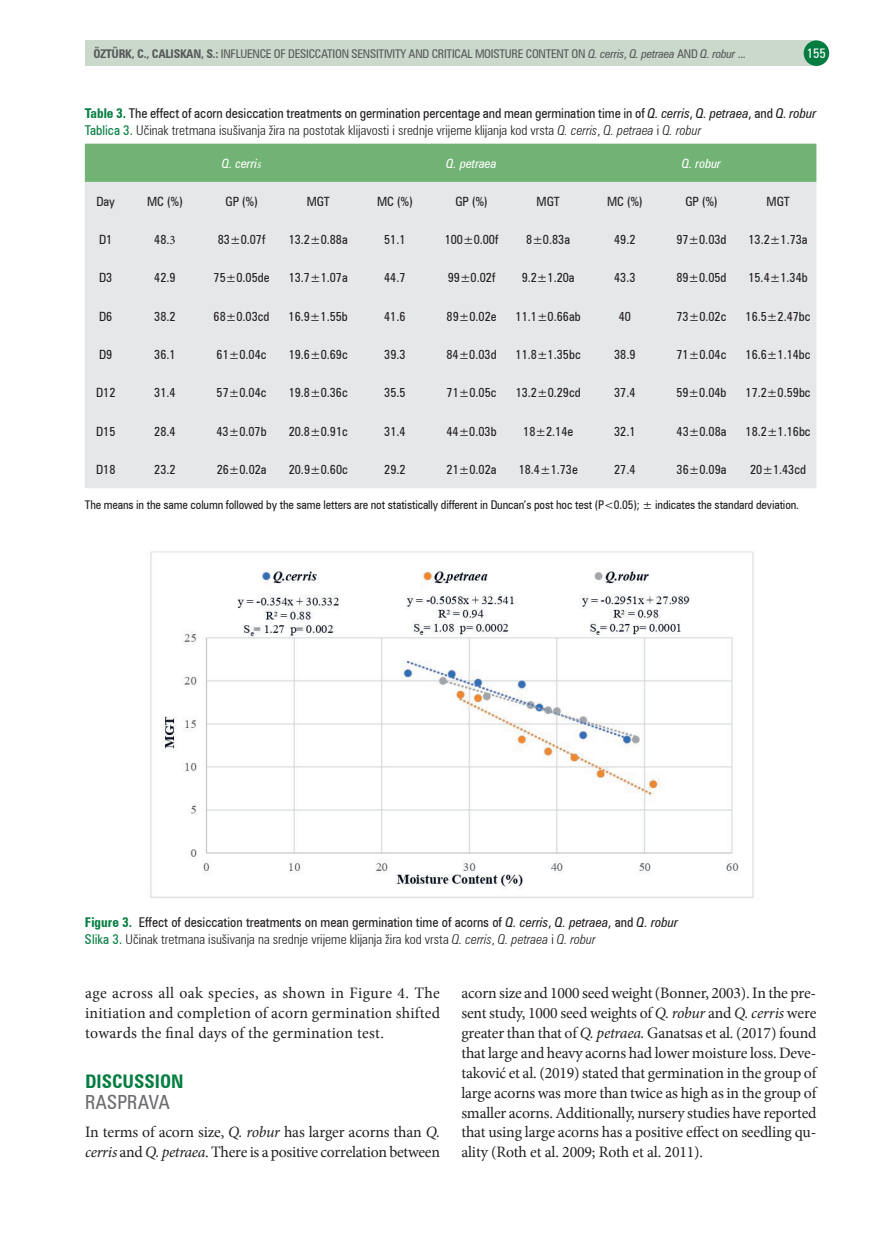
<style>
.page{position:relative;width:893px;height:1234px;background:#fff}
.page>*{position:absolute;margin:0;border:0;box-sizing:border-box;transform-origin:0 0}
.t1{font:condensed 19.5px "Zurich BT";color:#6c6d70}
.t2{font:700 condensed 18.75px "Zurich BT";color:#057d41}
.t3{font:15.75px/20px "Minion Pro";letter-spacing:-.01em;color:#231f20;text-align:justify}
.t4{font:condensed 13.5px/17.1px "Zurich BT";color:#231f20}
.t5{font:condensed 13.5px "Zurich BT";color:#fff}
.t6{font:condensed 12.75px "Zurich BT";color:#231f20}
.t7{font:italic condensed 12.75px "Zurich BT";color:#fff}
.t8{font:condensed 12px "Zurich BT";letter-spacing:-.01em;color:#231f20}
.t9{font:condensed 12px "Zurich BT";letter-spacing:-.02em;color:#57585a}
.s1{font-weight:700}
.s2{font-style:italic}
.s3{font-weight:700;color:#057d41}
.s4{color:#057d41}
.s5{font-weight:300}
.s6{font-weight:300;font-style:italic}
.s7{font-family:"Minion Pro";font-stretch:normal}
</style>
<div class="page">
<div style="left:85px;top:40px;width:731px;height:26px;background:#cad9cb"></div>
<div style="left:804px;top:40px;width:25px;height:26px;background:#057d41;border-radius:50%"></div>
<div style="left:85px;top:144px;width:731px;height:38px;background:#71b374"></div>
<div style="left:85px;top:182px;width:731px;height:306px;background:#e6e7e9"></div>
<img style="left:150px;top:551px;width:604px;height:346px">
<p class="t9" style="left:94px;top:46px;width:654px"><span class="s1">ÖZTÜRK, C., CALISKAN, S.:</span> INFLUENCE OF DESICCATION SENSITIVITY AND CRITICAL MOISTURE CONTENT ON <span class="s2">Q. cerris</span>, <span class="s2">Q. petraea</span> AND <span class="s2">Q. robur</span> ...</p>
<p class="t5" style="left:807px;top:45px;width:21px">155</p>
<p class="t4" style="left:85px;top:104px;width:733px"><span class="s3">Table 3.</span> The effect of acorn desiccation treatments on germination percentage and mean germination time in of <span class="s2">Q. cerris</span>, <span class="s2">Q. petraea</span>, and <span class="s2">Q. robur<br></span><span class="s4">Tablica 3.</span> <span class="s5">Učinak tretmana isušivanja žira na postotak klijavosti i srednje vrijeme klijanja kod vrsta</span> <span class="s6">Q. cerris</span><span class="s5">,</span> <span class="s6">Q. petraea</span> <span class="s5">i</span> <span class="s6">Q. robur</span></p>
<p class="t7" style="left:222px;top:155px;width:41px">Q. cerri<span class="s7">s</span></p>
<p class="t7" style="left:446px;top:155px;width:52px">Q. petraea</p>
<p class="t7" style="left:682px;top:155px;width:41px">Q. robur</p>
<p class="t6" style="left:96px;top:193px;width:20px">Day</p>
<p class="t6" style="left:147px;top:193px;width:37px">MC (%)</p>
<p class="t6" style="left:225px;top:193px;width:34px">GP (%)</p>
<p class="t6" style="left:307px;top:193px;width:25px">MGT</p>
<p class="t6" style="left:377px;top:193px;width:37px">MC (%)</p>
<p class="t6" style="left:455px;top:193px;width:34px">GP (%)</p>
<p class="t6" style="left:537px;top:193px;width:25px">MGT</p>
<p class="t6" style="left:607px;top:193px;width:37px">MC (%)</p>
<p class="t6" style="left:685px;top:193px;width:34px">GP (%)</p>
<p class="t6" style="left:766px;top:193px;width:25px">MGT</p>
<p class="t6" style="left:99px;top:232px;width:15px">D1</p>
<p class="t6" style="left:154px;top:232px;width:23px">48.<span class="s7">3</span></p>
<p class="t6" style="left:218px;top:232px;width:49px">83±0.07f</p>
<p class="t6" style="left:289px;top:232px;width:61px">13.2±0.88a</p>
<p class="t6" style="left:384px;top:232px;width:23px">51.1</p>
<p class="t6" style="left:445px;top:232px;width:55px">100±0.00f</p>
<p class="t6" style="left:526px;top:232px;width:45px">8±0.83a</p>
<p class="t6" style="left:614px;top:232px;width:23px">49.2</p>
<p class="t6" style="left:676px;top:232px;width:52px">97±0.03d</p>
<p class="t6" style="left:748px;top:232px;width:61px">13.2±1.73a</p>
<p class="t6" style="left:99px;top:270px;width:15px">D3</p>
<p class="t6" style="left:154px;top:270px;width:23px">42.9</p>
<p class="t6" style="left:214px;top:270px;width:57px">75±0.05de</p>
<p class="t6" style="left:289px;top:270px;width:61px">13.7±1.07a</p>
<p class="t6" style="left:384px;top:270px;width:23px">44.7</p>
<p class="t6" style="left:448px;top:270px;width:49px">99±0.02f</p>
<p class="t6" style="left:522px;top:270px;width:55px">9.2±1.20a</p>
<p class="t6" style="left:614px;top:270px;width:23px">43.3</p>
<p class="t6" style="left:676px;top:270px;width:52px">89±0.05d</p>
<p class="t6" style="left:748px;top:270px;width:61px">15.4±1.34b</p>
<p class="t6" style="left:99px;top:308px;width:15px">D6</p>
<p class="t6" style="left:154px;top:308px;width:23px">38.2</p>
<p class="t6" style="left:214px;top:308px;width:57px">68±0.03cd</p>
<p class="t6" style="left:289px;top:308px;width:61px">16.9±1.55b</p>
<p class="t6" style="left:384px;top:308px;width:23px">41.6</p>
<p class="t6" style="left:447px;top:308px;width:51px">89±0.02e</p>
<p class="t6" style="left:516px;top:308px;width:67px">11.1±0.66ab</p>
<p class="t6" style="left:619px;top:308px;width:14px">40</p>
<p class="t6" style="left:676px;top:308px;width:51px">73±0.02c</p>
<p class="t6" style="left:746px;top:308px;width:67px">16.5±2.47bc</p>
<p class="t6" style="left:99px;top:346px;width:15px">D9</p>
<p class="t6" style="left:154px;top:346px;width:23px">36.1</p>
<p class="t6" style="left:217px;top:346px;width:51px">61±0.04c</p>
<p class="t6" style="left:289px;top:346px;width:61px">19.6±0.69c</p>
<p class="t6" style="left:384px;top:346px;width:23px">39.3</p>
<p class="t6" style="left:446px;top:346px;width:52px">84±0.03d</p>
<p class="t6" style="left:516px;top:346px;width:67px">11.8±1.35bc</p>
<p class="t6" style="left:614px;top:346px;width:23px">38.9</p>
<p class="t6" style="left:676px;top:346px;width:51px">71±0.04c</p>
<p class="t6" style="left:746px;top:346px;width:67px">16.6±1.14bc</p>
<p class="t6" style="left:96px;top:385px;width:21px">D12</p>
<p class="t6" style="left:154px;top:385px;width:23px">31.4</p>
<p class="t6" style="left:217px;top:385px;width:51px">57±0.04c</p>
<p class="t6" style="left:289px;top:385px;width:61px">19.8±0.36c</p>
<p class="t6" style="left:384px;top:385px;width:23px">35.5</p>
<p class="t6" style="left:447px;top:385px;width:51px">71±0.05c</p>
<p class="t6" style="left:516px;top:385px;width:67px">13.2±0.29cd</p>
<p class="t6" style="left:614px;top:385px;width:23px">37.4</p>
<p class="t6" style="left:676px;top:385px;width:52px">59±0.04b</p>
<p class="t6" style="left:746px;top:385px;width:67px">17.2±0.59bc</p>
<p class="t6" style="left:96px;top:423px;width:21px">D15</p>
<p class="t6" style="left:154px;top:423px;width:23px">28.4</p>
<p class="t6" style="left:217px;top:423px;width:52px">43±0.07b</p>
<p class="t6" style="left:289px;top:423px;width:61px">20.8±0.91c</p>
<p class="t6" style="left:384px;top:423px;width:23px">31.4</p>
<p class="t6" style="left:446px;top:423px;width:52px">44±0.03b</p>
<p class="t6" style="left:523px;top:423px;width:51px">18±2.14e</p>
<p class="t6" style="left:614px;top:423px;width:23px">32.1</p>
<p class="t6" style="left:676px;top:423px;width:51px">43±0.08a</p>
<p class="t6" style="left:746px;top:423px;width:67px">18.2±1.16bc</p>
<p class="t6" style="left:96px;top:461px;width:21px">D18</p>
<p class="t6" style="left:154px;top:461px;width:23px">23.2</p>
<p class="t6" style="left:217px;top:461px;width:51px">26±0.02a</p>
<p class="t6" style="left:289px;top:461px;width:61px">20.9±0.60c</p>
<p class="t6" style="left:384px;top:461px;width:23px">29.2</p>
<p class="t6" style="left:447px;top:461px;width:51px">21±0.02a</p>
<p class="t6" style="left:519px;top:461px;width:61px">18.4±1.73e</p>
<p class="t6" style="left:614px;top:461px;width:23px">27.4</p>
<p class="t6" style="left:677px;top:461px;width:51px">36±0.09a</p>
<p class="t6" style="left:750px;top:461px;width:57px">20±1.43cd</p>
<p class="t8" style="left:85px;top:497px;width:716px">The means in the same column followed by the same letters are not statistically different in Duncan’s post hoc test (P&lt;0.05); ± indicates the standard deviation.</p>
<p class="t4" style="left:85px;top:913px;width:594px"><span class="s3">Figure 3.</span> Effect of desiccation treatments on mean germination time of acorns of <span class="s2">Q. cerris</span>, <span class="s2">Q. petraea</span>, and <span class="s2">Q. robur<br></span><span class="s4">Slika 3.</span> <span class="s5">Učinak tretmana isušivanja na srednje vrijeme klijanja žira kod vrsta</span> <span class="s6">Q. cerris</span><span class="s5">,</span> <span class="s6">Q. petraea</span> <span class="s5">i</span> <span class="s6">Q. robur</span></p>
<p class="t3" style="left:85px;top:982px;width:357px">age across all oak species, as shown in Figure 4. The initiation and completion of acorn germination shifted towards the final days of the germination test.</p>
<p class="t2" style="left:85px;top:1069px;width:100px">DISCUSSION</p>
<p class="t1" style="left:85px;top:1090px;width:86px">RASPRAVA</p>
<p class="t3" style="left:85px;top:1122px;width:357px">In terms of acorn size, <span class="s2">Q. robur</span> has larger acorns than <span class="s2">Q. cerris</span> and <span class="s2">Q. petraea</span>. There is a positive correlation between</p>
<p class="t3" style="left:461px;top:982px;width:357px">acorn size and 1000 seed weight (Bonner, 2003). In the pre&shy;sent study, 1000 seed weights of <span class="s2">Q. robur</span> and <span class="s2">Q. cerris</span> were greater than that of <span class="s2">Q. petraea.</span> Ganatsas et al. (2017) found that large and heavy acorns had lower moisture loss. Deve&shy;taković et al. (2019) stated that germination in the group of large acorns was more than twice as high as in the group of smaller acorns. Additionally, nursery studies have reported that using large acorns has a positive effect on seedling qu&shy;ality (Roth et al. 2009; Roth et al. 2011).</p>
</div>
